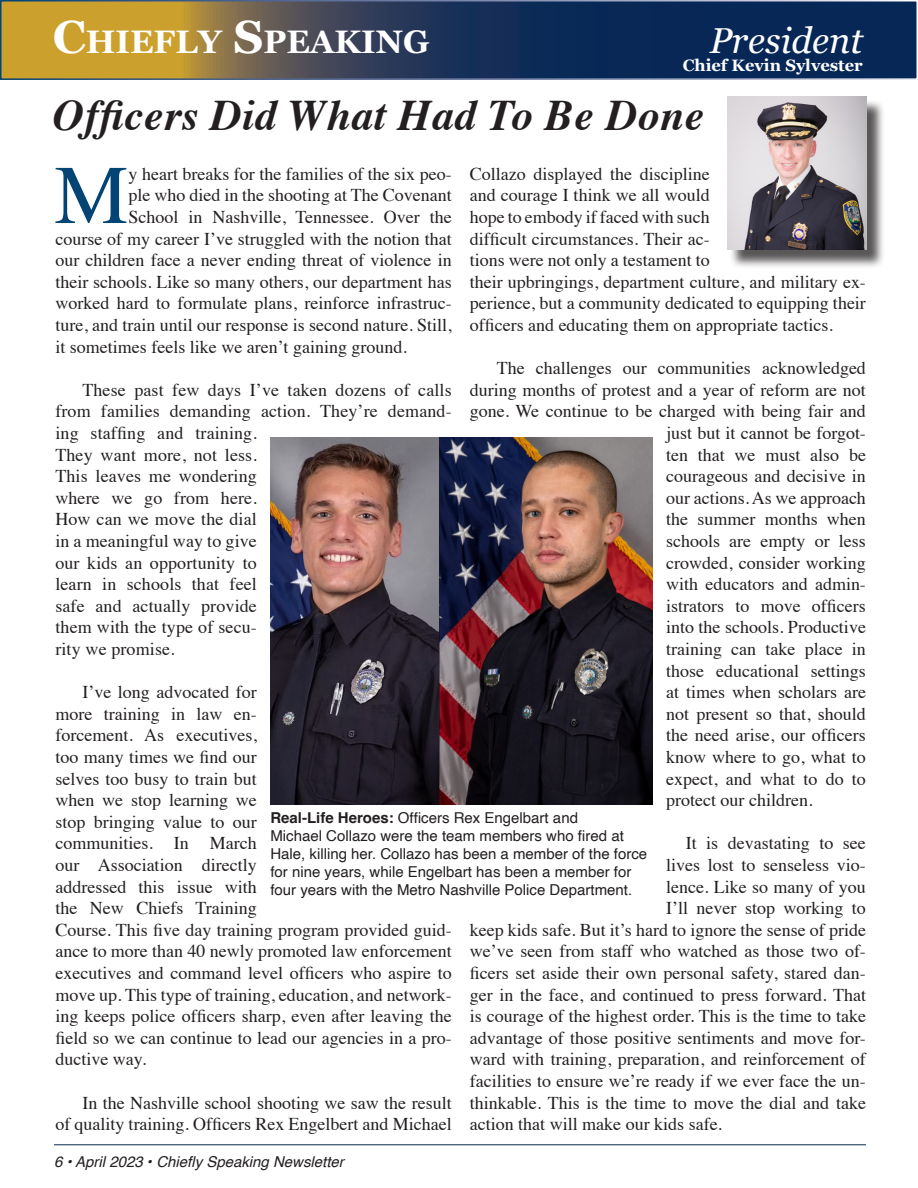
<style>
.page{position:relative;width:918px;height:1188px;background:#fff}
.page>*{position:absolute;margin:0;border:0;box-sizing:border-box;transform-origin:0 0}
.t1{font:83.25px "Times";color:#024473}
.t2{font:italic 700 43.5px "Times";letter-spacing:.01em;color:#231f20}
.t3{font:italic 36px "Georgia";color:#fff}
.t4{font:700 32.55px "Georgia";color:#fff}
.t5{font:18px/21.6px "Times";color:#231f20}
.t6{font:700 16.5px "Georgia";color:#fff}
.t7{font:15px/18px "Helvetica";color:#231f20}
.t8{font:italic 15px "Helvetica";color:#231f20}
.s1{font-size:46.5px}
.s2{font-weight:700}
</style>
<div class="page">
<hr style="left:54px;top:1144px;width:812px;height:1px;background:#04294b">
<div style="left:729px;top:99px;width:156px;height:170px;background:#231f20;opacity:.75"></div>
<img style="left:727px;top:97px;width:139px;height:153px">
<svg style="left:3px;top:3px;width:912px;height:74px;background:#484d4c"></svg>
<img style="left:270px;top:437px;width:383px;height:368px">
<p class="t4" style="left:53px;top:17px;width:378px"><span class="s1">C</span>HIEFLY <span class="s1">S</span>PEAKING</p>
<p class="t3" style="left:710px;top:14px;width:155px">President</p>
<p class="t6" style="left:683px;top:53px;width:182px">Chief Kevin Sylvester</p>
<p class="t2" style="left:53px;top:74px;width:653px">Officers Did What Had To Be Done</p>
<p class="t1" style="left:54px;top:117px;width:76px">M</p>
<p class="t5" style="left:129px;top:161px;width:325px">y heart breaks for the families of the six peo-</p>
<p class="t5" style="left:470px;top:161px;width:398px">Collazo displayed the discipline<br>and courage I think we all would<br>hope to embody if faced with such<br>difficult circumstances. Their ac-<br>tions were not only a testament to<br>their upbringings, department culture, and military ex&shy;perience, but a community dedicated to equipping their officers and educating them on appropriate tactics.</p>
<p class="t5" style="left:497px;top:356px;width:371px">The challenges our communities acknowledged</p>
<p class="t5" style="left:470px;top:377px;width:398px">during months of protest and a year of reform are not</p>
<p class="t5" style="left:470px;top:399px;width:398px">gone. We continue to be charged with being fair and</p>
<p class="t5" style="left:666px;top:421px;width:201px">just but it cannot be forgot-</p>
<p class="t5" style="left:666px;top:442px;width:201px">ten that we must also be</p>
<p class="t5" style="left:666px;top:464px;width:201px">courageous and decisive in</p>
<p class="t5" style="left:666px;top:485px;width:201px">our actions. As we approach</p>
<p class="t5" style="left:666px;top:507px;width:201px">the summer months when</p>
<p class="t5" style="left:666px;top:529px;width:201px">schools are empty or less</p>
<p class="t5" style="left:666px;top:550px;width:201px">crowded, consider working</p>
<p class="t5" style="left:666px;top:572px;width:201px">with educators and admin-</p>
<p class="t5" style="left:666px;top:593px;width:201px">istrators to move officers</p>
<p class="t5" style="left:666px;top:615px;width:201px">into the schools. Productive</p>
<p class="t5" style="left:666px;top:637px;width:201px">training can take place in</p>
<p class="t5" style="left:666px;top:658px;width:201px">those educational settings</p>
<p class="t5" style="left:666px;top:680px;width:201px">at times when scholars are</p>
<p class="t5" style="left:666px;top:701px;width:201px">not present so that, should</p>
<p class="t5" style="left:666px;top:723px;width:201px">the need arise, our officers</p>
<p class="t5" style="left:666px;top:745px;width:201px">know where to go, what to</p>
<p class="t5" style="left:666px;top:766px;width:201px">expect, and what to do to</p>
<p class="t5" style="left:666px;top:788px;width:148px">protect our children.</p>
<p class="t5" style="left:686px;top:831px;width:182px">It is devastating to see</p>
<p class="t5" style="left:666px;top:853px;width:201px">lives lost to senseless vio-</p>
<p class="t5" style="left:666px;top:874px;width:201px">lence. Like so many of you</p>
<p class="t5" style="left:666px;top:896px;width:201px">I’ll never stop working to</p>
<p class="t5" style="left:470px;top:917px;width:398px">keep kids safe. But it’s hard to ignore the sense of pride</p>
<p class="t5" style="left:470px;top:939px;width:398px">we’ve seen from staff who watched as those two of-</p>
<p class="t5" style="left:470px;top:961px;width:398px">ficers set aside their own personal safety, stared dan-</p>
<p class="t5" style="left:470px;top:982px;width:398px">ger in the face, and continued to press forward. That</p>
<p class="t5" style="left:470px;top:1004px;width:398px">is courage of the highest order. This is the time to take</p>
<p class="t5" style="left:470px;top:1025px;width:398px">advantage of those positive sentiments and move for-</p>
<p class="t5" style="left:470px;top:1047px;width:398px">ward with training, preparation, and reinforcement of</p>
<p class="t5" style="left:470px;top:1069px;width:398px">facilities to ensure we’re ready if we ever face the un-</p>
<p class="t5" style="left:470px;top:1090px;width:398px">thinkable. This is the time to move the dial and take</p>
<p class="t5" style="left:470px;top:1112px;width:254px">action that will make our kids safe.</p>
<p class="t5" style="left:129px;top:183px;width:325px">ple who died in the shooting at The Covenant</p>
<p class="t5" style="left:129px;top:205px;width:325px">School in Nashville, Tennessee. Over the</p>
<p class="t5" style="left:55px;top:226px;width:398px">course of my career I’ve struggled with the notion that</p>
<p class="t5" style="left:55px;top:248px;width:398px">our children face a never ending threat of violence in</p>
<p class="t5" style="left:55px;top:269px;width:398px">their schools. Like so many others, our department has</p>
<p class="t5" style="left:55px;top:291px;width:398px">worked hard to formulate plans, reinforce infrastruc-</p>
<p class="t5" style="left:55px;top:313px;width:398px">ture, and train until our response is second nature. Still,</p>
<p class="t5" style="left:55px;top:334px;width:353px">it sometimes feels like we aren’t gaining ground.</p>
<p class="t5" style="left:55px;top:377px;width:398px;text-indent:27px">These past few days I’ve taken dozens of calls from families demanding action. They’re demand&shy;ing staffing and training.<br>They want more, not less.<br>This leaves me wondering<br>where we go from here.<br>How can we move the dial<br>in a meaningful way to give<br>our kids an opportunity to<br>learn in schools that feel<br>safe and actually provide<br>them with the type of secu-<br>rity we promise.</p>
<p class="t5" style="left:55px;top:680px;width:398px;text-indent:27px">I’ve long advocated for<br>more training in law en-<br>forcement. As executives,<br>too many times we find our<br>selves too busy to train but<br>when we stop learning we<br>stop bringing value to our<br>communities. In March<br>our Association directly<br>addressed this issue with<br>the New Chiefs Training<br>Course. This five day training program provided guid&shy;ance to more than 40 newly promoted law enforcement executives and command level officers who aspire to move up. This type of training, education, and network&shy;ing keeps police officers sharp, even after leaving the field so we can continue to lead our agencies in a pro&shy;ductive way.</p>
<p class="t5" style="left:55px;top:1090px;width:398px;text-align:right">In the Nashville school shooting we saw the result<br>of quality training. Officers Rex Engelbert and Michael</p>
<p class="t7" style="left:270px;top:809px;width:309px"><span class="s2">Real-Life Heroes:</span> Officers Rex Engelbart and</p>
<p class="t7" style="left:270px;top:827px;width:378px">Michael Collazo were the team members who fired at Hale, killing her. Collazo has been a member of the force for nine years, while Engelbart has been a member for four years with the Metro Nashville Police Department.</p>
<p class="t8" style="left:54px;top:1150px;width:291px">6 • April 2023 • Chiefly Speaking Newsletter</p>
</div>
